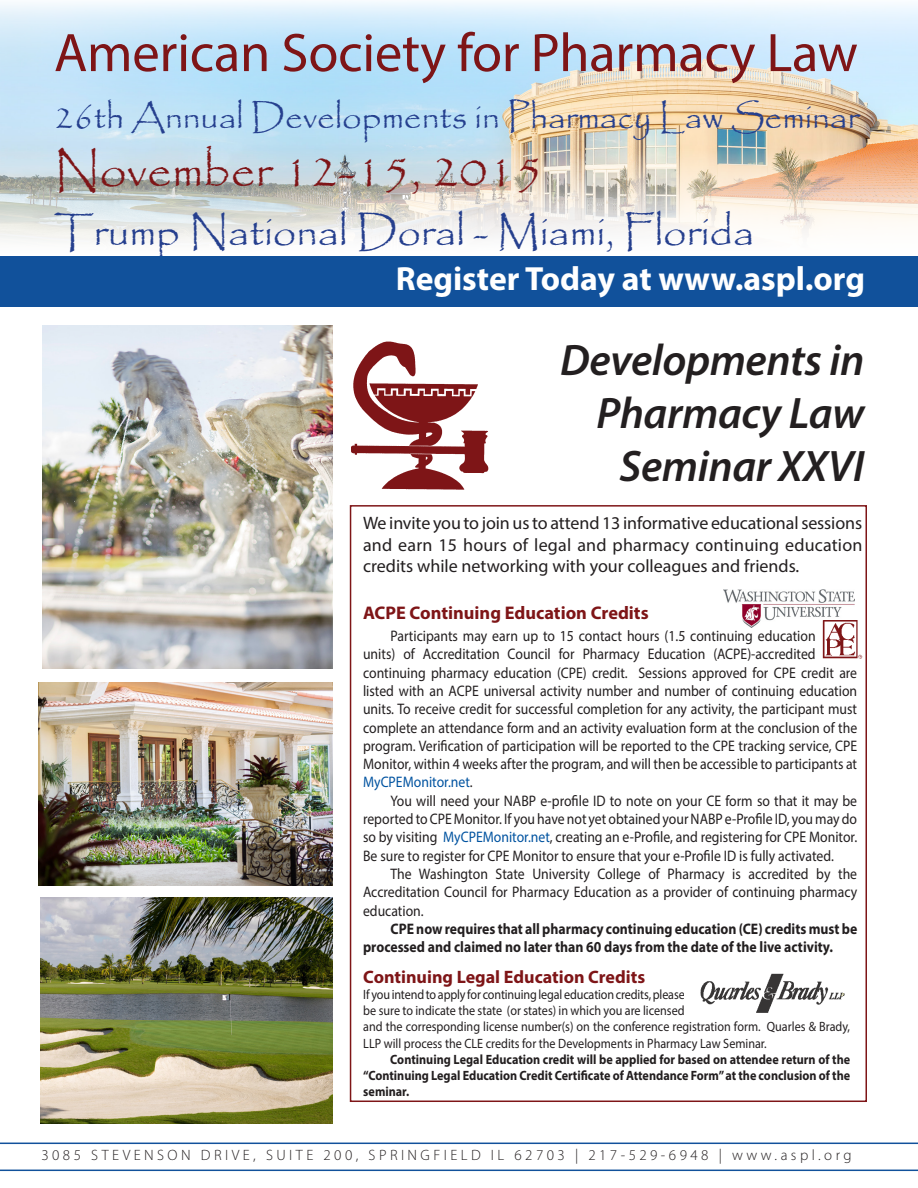
<style>
.page{position:relative;width:918px;height:1188px;background:#fff}
.page>*{position:absolute;margin:0;border:0;box-sizing:border-box;transform-origin:0 0}
.t1{font:54.6px "Myriad Pro";letter-spacing:-.005em;color:#7e1517}
.t2{font:48.75px "Papyrus";color:#7e1517}
.t3{font:italic 600 44.25px "Myriad Pro";letter-spacing:-.01em;color:#231f20}
.t4{font:41.7px "Papyrus";color:#253f8e}
.t5{font:34.8px "Papyrus";color:#253f8e}
.t6{font:700 33.6px "Myriad Pro";color:#fff}
.t7{font:700 18.3px "Myriad Pro";color:#7e1517}
.t8{font:18px/21.6px "Myriad Pro";color:#231f20;text-align:justify}
.t9{font:700 18px "Myriad Pro";color:#7e1517}
.t10{font:15.3px/18.3px "Myriad Pro";color:#231f20;text-align:justify;scale:.9 1}
.t11{font:700 15.3px/18.3px "Myriad Pro";color:#231f20;scale:.9 1}
.t12{font:300 15px "Myriad Pro";letter-spacing:.23em;color:#231f20}
.t13{font:13.5px/16.2px "Myriad Pro";color:#231f20;scale:.9 1}
.t14{font:700 13.5px/16.2px "Myriad Pro";color:#231f20;text-align:justify;scale:.9 1}
.s1{color:#0153a0}
</style>
<div class="page">
<img style="left:0;top:2px;width:918px;height:147px">
<svg style="left:0;top:149px;width:918px;height:93px"></svg>
<img style="left:38px;top:683px;width:295px;height:202px">
<img style="left:43px;top:325px;width:290px;height:344px">
<img style="left:41px;top:898px;width:292px;height:226px">
<img style="left:351px;top:342px;width:137px;height:148px">
<svg style="left:0;top:1143px;width:918px;height:28px"></svg>
<div style="left:0;top:256px;width:918px;height:51px;background:#11519b"></div>
<img style="left:700px;top:973px;width:145px;height:40px">
<img style="left:723px;top:589px;width:131px;height:38px">
<img style="left:822px;top:620px;width:40px;height:38px">
<div style="left:350px;top:505px;width:517px;height:597px;border:2px solid #7e1517"></div>
<p class="t1" style="left:54px;top:19px;width:805px">American Society for Pharmacy Law</p>
<p class="t5" style="left:54px;top:95px;width:807px">26th Annual Developments in Pharmacy Law Seminar</p>
<p class="t2" style="left:54px;top:141px;width:491px">November 12-15, 2015</p>
<p class="t4" style="left:54px;top:206px;width:702px">Trump National Doral - Miami, Florida</p>
<p class="t6" style="left:396px;top:256px;width:471px">Register Today at www.aspl.org</p>
<p class="t3" style="left:560px;top:332px;width:306px">Developments in</p>
<p class="t3" style="left:597px;top:385px;width:269px">Pharmacy Law</p>
<p class="t3" style="left:620px;top:438px;width:246px">Seminar XXVI</p>
<p class="t8" style="left:363px;top:512px;width:501px">We invite you to join us to attend 13 informative educational sessions and earn 15 hours of legal and pharmacy continuing education credits while networking with your colleagues and friends.</p>
<p class="t7" style="left:363px;top:601px;width:287px">ACPE Continuing Education Credits</p>
<p class="t10" style="left:363px;top:626px;width:551px;text-align:left;text-indent:27px">Participants may earn up to 15 contact hours (1.5 continuing education<br>units) of Accreditation Council for Pharmacy Education (ACPE)-accredited continuing pharmacy education (CPE) credit. Sessions approved for CPE credit are listed with an ACPE universal activity number and number of continuing education units. To receive credit for successful completion for any activity, the participant must complete an attendance form and an activity evaluation form at the conclusion of the program. Verification of participation will be reported to the CPE tracking service, CPE Monitor, within 4 weeks after the program, and will then be accessible to participants at <span class="s1">MyCPEMonitor.net</span>.</p>
<p class="t10" style="left:363px;top:791px;width:551px;text-indent:27px">You will need your NABP e-profile ID to note on your CE form so that it may be reported to CPE Monitor. If you have not yet obtained your NABP e-Profile ID, you may do so by visiting <span class="s1">MyCPEMonitor.net</span>, creating an e-Profile, and registering for CPE Monitor.<br>Be sure to register for CPE Monitor to ensure that your e-Profile ID is fully activated.</p>
<p class="t10" style="left:363px;top:865px;width:551px;text-indent:27px">The Washington State University College of Pharmacy is accredited by the Accreditation Council for Pharmacy Education as a provider of continuing pharmacy education.</p>
<p class="t11" style="left:363px;top:919px;width:551px;text-indent:27px">CPE now requires that all pharmacy continuing education (CE) credits must be processed and claimed no later than 60 days from the date of the live activity.</p>
<p class="t9" style="left:363px;top:965px;width:283px">Continuing Legal Education Credits</p>
<p class="t13" style="left:363px;top:986px;width:542px">If you intend to apply for continuing legal education credits, please<br>be sure to indicate the state (or states) in which you are licensed<br>and the corresponding license number(s) on the conference registration form. Quarles &amp; Brady, LLP will process the CLE credits for the Developments in Pharmacy Law Seminar.</p>
<p class="t14" style="left:363px;top:1051px;width:543px;text-indent:27px">Continuing Legal Education credit will be applied for based on attendee return of the “Continuing Legal Education Credit Certificate of Attendance Form” at the conclusion of the seminar.</p>
<p class="t12" style="left:41px;top:1146px;width:812px">3085 STEVENSON DRIVE, SUITE 200, SPRINGFIELD IL 62703 | 217-529-6948 | www.aspl.org</p>
</div>
